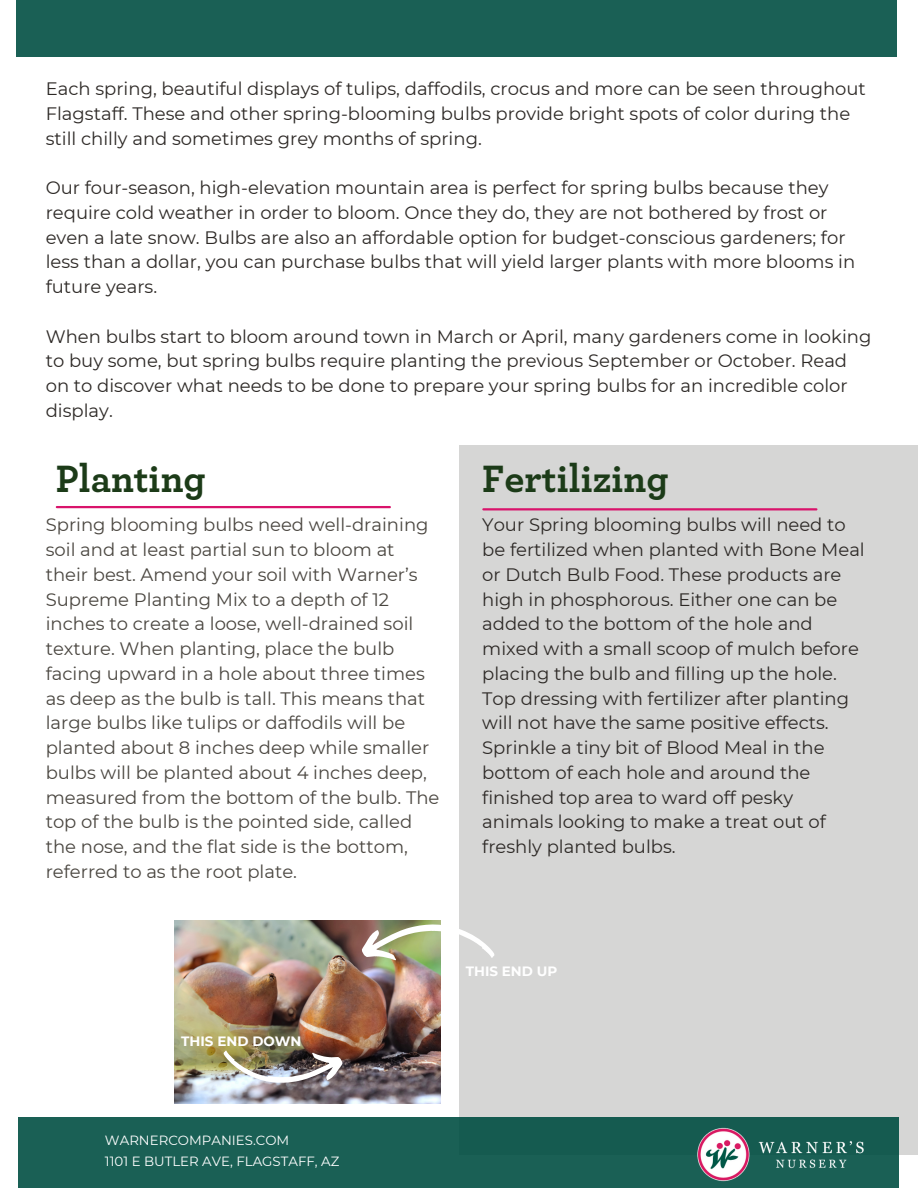
<style>
.page{position:relative;width:918px;height:1188px;background:#fff}
.page>*{position:absolute;margin:0;border:0;box-sizing:border-box;transform-origin:0 0}
.t1{font:700 39.9px "Archer";color:#1c3b18}
.t2{font:18px/24.8px "Montserrat";color:#2d2926}
.t3{font:18px/24.8px "Montserrat";color:#4a4640}
.t4{font:700 13.5px "Montserrat";color:#fff}
.t5{font:13.35px "Montserrat";color:#fff}
</style>
<div class="page">
<hr style="left:57px;top:506px;width:333px;height:2px;background:#d9136b">
<div style="left:459px;top:445px;width:459px;height:710px;background:#d6d6d5"></div>
<div style="left:16px;top:0;width:881px;height:57px;background:#1a6055"></div>
<hr style="left:483px;top:508px;width:333px;height:2px;background:#d9136b">
<div style="left:19px;top:1117px;width:880px;height:71px;background:#1a6055"></div>
<img style="left:697px;top:1127px;width:167px;height:55px">
<img style="left:175px;top:920px;width:265px;height:183px">
<svg style="left:360px;top:920px;width:135px;height:45px"></svg>
<img style="left:223px;top:1050px;width:120px;height:34px">
<p class="t2" style="left:46px;top:76px;width:822px">Each spring, beautiful displays of tulips, daffodils, crocus and more can be seen throughout<br>Flagstaff. These and other spring-blooming bulbs provide bright spots of color during the still chilly and sometimes grey months of spring.</p>
<p class="t2" style="left:46px;top:175px;width:811px">Our four-season, high-elevation mountain area is perfect for spring bulbs because they require cold weather in order to bloom. Once they do, they are not bothered by frost or even a late snow. Bulbs are also an affordable option for budget-conscious gardeners; for less than a dollar, you can purchase bulbs that will yield larger plants with more blooms in future years.</p>
<p class="t2" style="left:46px;top:324px;width:827px">When bulbs start to bloom around town in March or April, many gardeners come in looking to buy some, but spring bulbs require planting the previous September or October. Read on to discover what needs to be done to prepare your spring bulbs for an incredible color display.</p>
<p class="t1" style="left:56px;top:461px;width:152px">Planting</p>
<p class="t3" style="left:46px;top:512px;width:395px">Spring blooming bulbs need well-draining soil and at least partial sun to bloom at their best. Amend your soil with Warner’s Supreme Planting Mix to a depth of 12 inches to create a loose, well-drained soil texture. When planting, place the bulb facing upward in a hole about three times as deep as the bulb is tall. This means that large bulbs like tulips or daffodils will be planted about 8 inches deep while smaller bulbs will be planted about 4 inches deep, measured from the bottom of the bulb. The top of the bulb is the pointed side, called the nose, and the flat side is the bottom, referred to as the root plate.</p>
<p class="t1" style="left:482px;top:461px;width:188px">Fertilizing</p>
<p class="t2" style="left:482px;top:512px;width:384px">Your Spring blooming bulbs will need to be fertilized when planted with Bone Meal or Dutch Bulb Food. These products are high in phosphorous. Either one can be added to the bottom of the hole and mixed with a small scoop of mulch before placing the bulb and filling up the hole.<br>Top dressing with fertilizer after planting will not have the same positive effects.<br>Sprinkle a tiny bit of Blood Meal in the bottom of each hole and around the finished top area to ward off pesky animals looking to make a treat out of freshly planted bulbs.</p>
<p class="t4" style="left:181px;top:1033px;width:122px">THIS END DOWN</p>
<p class="t4" style="left:466px;top:963px;width:93px">THIS END UP</p>
<p class="t5" style="left:105px;top:1132px;width:186px">WARNERCOMPANIES.COM</p>
<p class="t5" style="left:105px;top:1153px;width:236px">1101 E BUTLER AVE, FLAGSTAFF, AZ</p>
</div>
